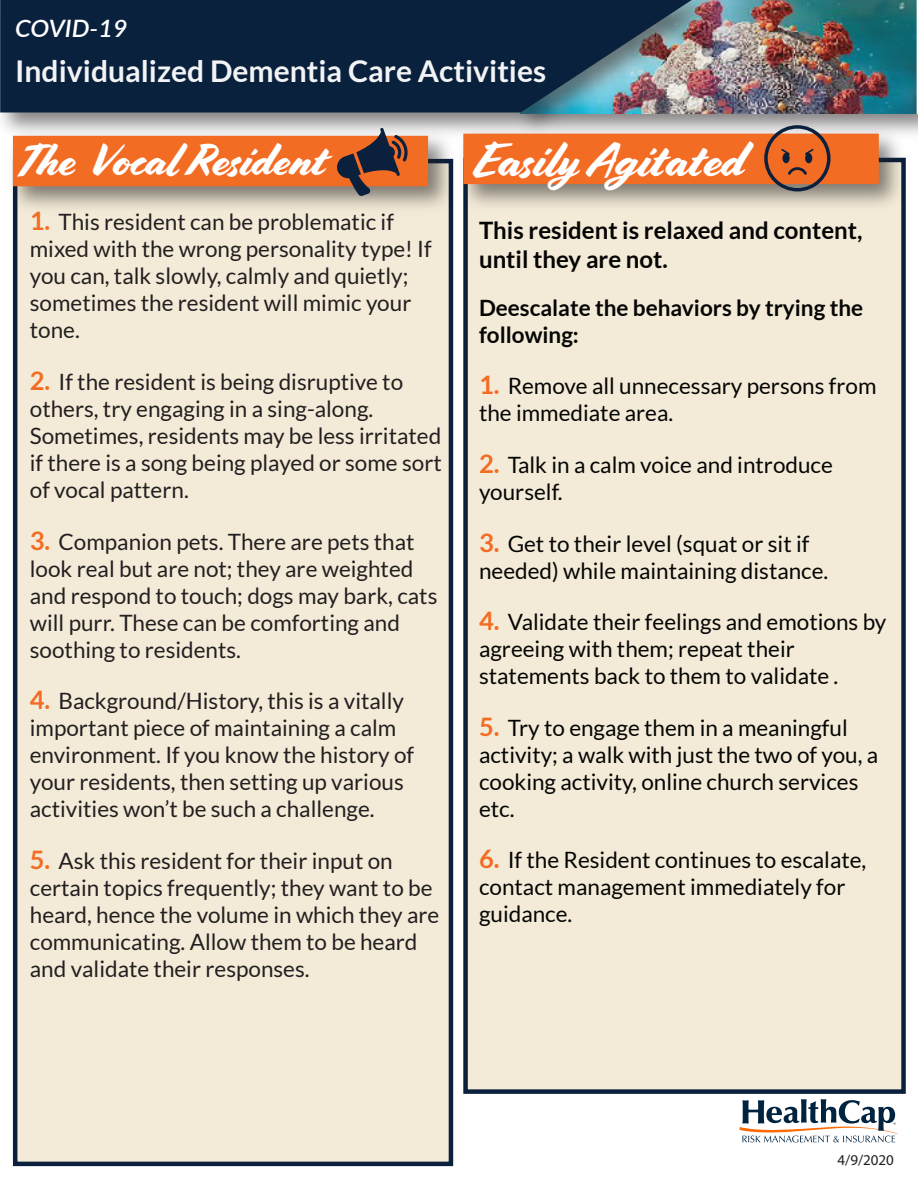
<style>
.page{position:relative;width:918px;height:1188px;background:#fff}
.page>*{position:absolute;margin:0;border:0;box-sizing:border-box;transform-origin:0 0}
.t1{font:48px "Cortado";color:#fff}
.t2{font:45px "Cortado";color:#fff}
.t3{font:700 30px "Lato";color:#f2f3f4}
.t4{font:700 24px/28.8px "Lato";color:#050504}
.t5{font:italic 600 24px "Lato";color:#fff;scale:1.05 1}
.t6{font:22.5px/27px "Lato";color:#231f20}
.t7{font:22.5px/27px "Lato";color:#050504}
.t8{font:700 22.5px/27px "Lato";color:#050504}
.t9{font:15px "Myriad Pro";color:#231f20}
.s1{font-weight:700;font-size:25.5px;color:#f36c24}
</style>
<div class="page">
<div style="left:463px;top:158px;width:443px;height:936px;background:#f3ebd8;border:4px solid #0a203d"></div>
<div style="left:13px;top:159px;width:440px;height:1007px;background:#f3ebd8;border:4px solid #0a203d"></div>
<img style="left:725px;top:113px;width:193px;height:21px">
<img style="left:725px;top:0;width:192px;height:113px">
<img style="left:0;top:0;width:725px;height:124px">
<svg style="left:0;top:0;width:692px;height:112px;background:#192f49"></svg>
<div style="left:13px;top:136px;width:415px;height:50px;background:#f36c24"></div>
<img style="left:451px;top:121px;width:461px;height:96px">
<div style="left:463px;top:134px;width:416px;height:50px;background:#f36c24"></div>
<svg style="left:336px;top:128px;width:74px;height:68px"></svg>
<svg style="left:764px;top:125px;width:67px;height:66px"></svg>
<svg style="left:740px;top:1099px;width:158px;height:43px"></svg>
<p class="t5" style="left:15px;top:11px;width:109px">COVID-19</p>
<h3 class="t3" style="left:15px;top:54px;width:533px">Individualized Dementia Care Activities</h3>
<h2 class="t2" style="left:15px;top:134px;width:312px">The Vocal Resident</h2>
<h1 class="t1" style="left:474px;top:133px;width:274px">Easily Agitated</h1>
<p class="t4" style="left:479px;top:216px;width:385px">This resident is relaxed and content, until they are not.</p>
<p class="t8" style="left:479px;top:294px;width:386px">Deescalate the behaviors by trying the following:</p>
<p class="t7" style="left:479px;top:373px;width:399px"><span class="s1">1.</span> Remove all unnecessary persons from the immediate area.</p>
<p class="t7" style="left:479px;top:451px;width:355px"><span class="s1">2.</span> Talk in a calm voice and introduce yourself.</p>
<p class="t7" style="left:479px;top:530px;width:351px"><span class="s1">3.</span> Get to their level (squat or sit if needed) while maintaining distance.</p>
<p class="t7" style="left:479px;top:608px;width:409px"><span class="s1">4.</span> Validate their feelings and emotions by agreeing with them; repeat their statements back to them to validate .</p>
<p class="t7" style="left:479px;top:714px;width:401px"><span class="s1">5.</span> Try to engage them in a meaningful activity; a walk with just the two of you, a cooking activity, online church services etc.</p>
<p class="t7" style="left:479px;top:847px;width:389px"><span class="s1">6.</span> If the Resident continues to escalate, contact management immediately for guidance.</p>
<p class="t6" style="left:30px;top:209px;width:403px"><span class="s1">1.</span> This resident can be problematic if mixed with the wrong personality type! If you can, talk slowly, calmly and quietly; sometimes the resident will mimic your tone.</p>
<p class="t6" style="left:30px;top:368px;width:413px"><span class="s1">2.</span> If the resident is being disruptive to others, try engaging in a sing-along.<br>Sometimes, residents may be less irritated if there is a song being played or some sort of vocal pattern.</p>
<p class="t6" style="left:30px;top:528px;width:409px"><span class="s1">3.</span> Companion pets. There are pets that look real but are not; they are weighted and respond to touch; dogs may bark, cats will purr. These can be comforting and soothing to residents.</p>
<p class="t6" style="left:30px;top:687px;width:386px"><span class="s1">4.</span> Background/History, this is a vitally important piece of maintaining a calm environment. If you know the history of your residents, then setting up various activities won’t be such a challenge.</p>
<p class="t6" style="left:30px;top:847px;width:411px"><span class="s1">5.</span> Ask this resident for their input on certain topics frequently; they want to be heard, hence the volume in which they are communicating. Allow them to be heard and validate their responses.</p>
<p class="t9" style="left:838px;top:1151px;width:58px">4/9/2020</p>
</div>
